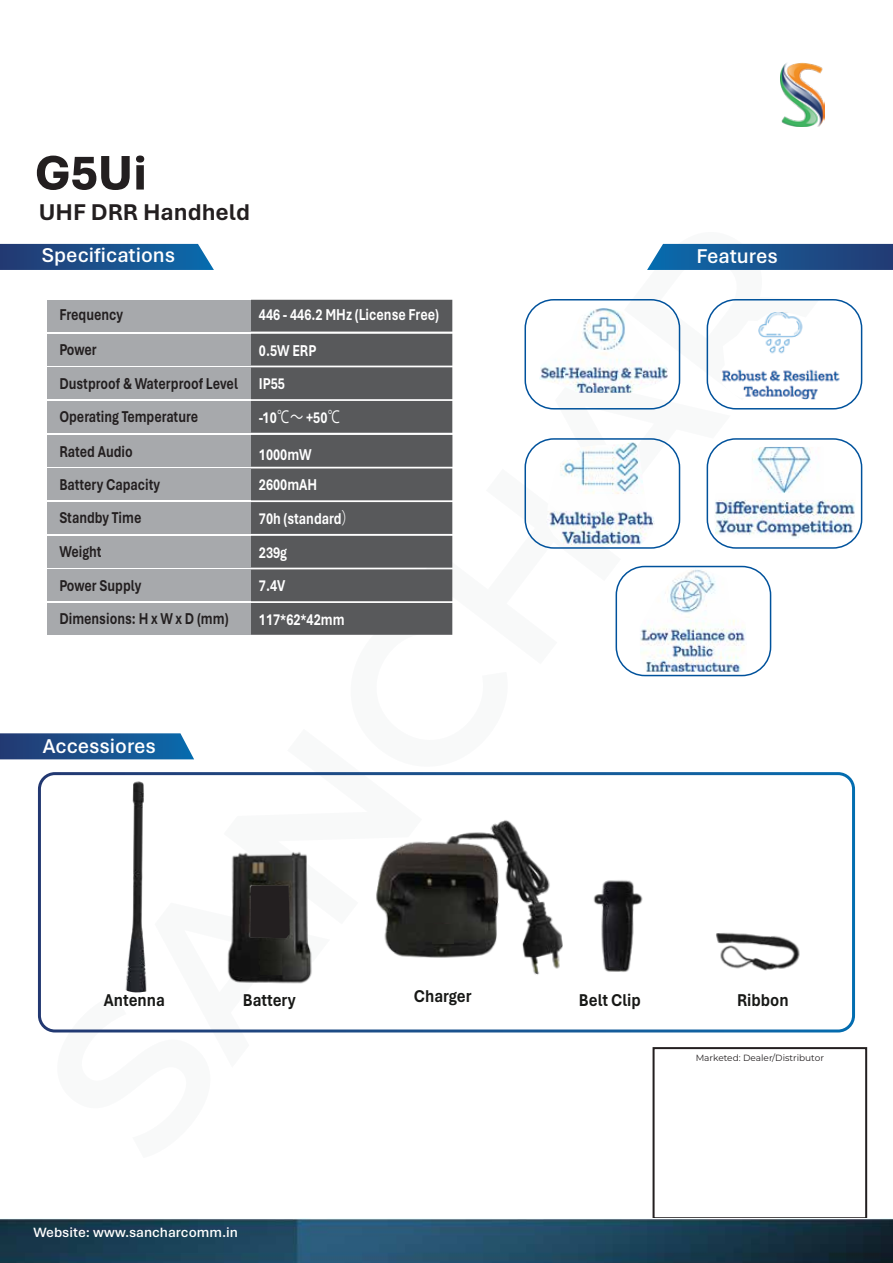
<style>
.page{position:relative;width:893px;height:1263px;background:#fff}
.page>*{position:absolute;margin:0;border:0;box-sizing:border-box;transform-origin:0 0}
.t1{font:800 51px "Aptos";color:#231f20}
.t2{font:700 24px "Aptos";color:#231f20}
.t3{font:600 21px "Aptos";color:#fff}
.t4{font:700 18px "Aptos";color:#171816;scale:.89 1}
.t5{font:700 16.5px/33.9px "Aptos";color:#231f20;scale:.81 1}
.t6{font:700 16.5px/33.3px "Aptos";color:#fff;scale:.81 1}
.t7{font:600 14.1px "Aptos";color:#fff}
.t8{font:9px "Montserrat";color:#231f20}
.s1{font-family:"Koz Go Pr 6 N";font-weight:400}
</style>
<div class="page">
<svg style="left:647px;top:244px;width:246px;height:26px;background:#205892"></svg>
<img style="left:780px;top:63px;width:45px;height:63px">
<img style="left:539px;top:308px;width:129px;height:85px">
<img style="left:722px;top:312px;width:118px;height:88px">
<img style="left:640px;top:569px;width:106px;height:103px">
<img style="left:547px;top:442px;width:108px;height:103px">
<div style="left:47px;top:300px;width:204px;height:32px;background:#a7a9ac"></div>
<div style="left:47px;top:401px;width:204px;height:32px;background:#a7a9ac"></div>
<div style="left:47px;top:334px;width:204px;height:32px;background:#a7a9ac"></div>
<div style="left:47px;top:367px;width:204px;height:32px;background:#a7a9ac"></div>
<div style="left:47px;top:502px;width:204px;height:32px;background:#a7a9ac"></div>
<div style="left:47px;top:435px;width:204px;height:32px;background:#a7a9ac"></div>
<div style="left:47px;top:468px;width:204px;height:32px;background:#a7a9ac"></div>
<div style="left:47px;top:603px;width:204px;height:32px;background:#a7a9ac"></div>
<div style="left:47px;top:536px;width:204px;height:32px;background:#a7a9ac"></div>
<div style="left:47px;top:569px;width:204px;height:32px;background:#a7a9ac"></div>
<svg style="left:251px;top:300px;width:201px;height:335px;background:#606163"></svg>
<div style="left:524px;top:299px;width:156px;height:110px;border:2px solid #00529c;border-radius:29px"></div>
<div style="left:707px;top:299px;width:155px;height:110px;border:2px solid #00529c;border-radius:29px"></div>
<div style="left:524px;top:438px;width:156px;height:111px;border:2px solid #00529c;border-radius:29px"></div>
<div style="left:707px;top:438px;width:155px;height:111px;border:2px solid #00529c;border-radius:29px"></div>
<div style="left:616px;top:566px;width:155px;height:110px;border:2px solid #00529c;border-radius:29px"></div>
<img style="left:752px;top:447px;width:60px;height:46px">
<img style="left:714px;top:500px;width:141px;height:39px">
<img style="left:593px;top:880px;width:50px;height:92px">
<img style="left:716px;top:933px;width:84px;height:38px">
<div style="left:38px;top:772px;width:817px;height:260px;border:3px solid #fff;border-radius:15px"></div>
<img style="left:125px;top:781px;width:22px;height:212px">
<img style="left:376px;top:820px;width:187px;height:155px">
<img style="left:432px;top:924px;width:21px;height:19px">
<img style="left:227px;top:852px;width:85px;height:132px">
<div style="left:250px;top:885px;width:39px;height:53px;background:#231f20"></div>
<img style="left:261px;top:954px;width:21px;height:13px">
<img style="left:261px;top:967px;width:21px;height:8px">
<svg style="left:0;top:244px;width:214px;height:26px;background:#215791"></svg>
<svg style="left:0;top:733px;width:194px;height:26px;background:#235993"></svg>
<div style="left:653px;top:1047px;width:214px;height:172px;background:#fff;border:2px solid #231f20"></div>
<img style="left:0;top:1218px;width:893px;height:45px">
<h1 class="t1" style="left:35px;top:138px;width:114px">G5Ui</h1>
<h2 class="t2" style="left:39px;top:196px;width:213px">UHF DRR Handheld</h2>
<p class="t3" style="left:42px;top:241px;width:135px">Specifications</p>
<p class="t5" style="left:59px;top:296px;width:80px;line-height:35.5px">Frequency<br>Power</p>
<p class="t5" style="left:59px;top:366px;width:222px">Dustproof &amp; Waterproof Level<br>Operating Temperature<br>Rated Audio</p>
<p class="t5" style="left:59px;top:467px;width:126px">Battery Capacity</p>
<p class="t5" style="left:59px;top:499px;width:103px">Standby Time</p>
<p class="t5" style="left:59px;top:534px;width:210px">Weight<br>Power Supply<br>Dimensions: H x W x D (mm)</p>
<p class="t6" style="left:259px;top:297px;width:224px">446 - 446.2 MHz (License Free)</p>
<p class="t6" style="left:259px;top:333px;width:73px">0.5W ERP</p>
<p class="t6" style="left:259px;top:366px;width:34px">IP55</p>
<p class="t6" style="left:259px;top:400px;width:103px">-10<span class="s1">℃～</span> +50<span class="s1">℃</span></p>
<p class="t6" style="left:259px;top:437px;width:67px">1000mW</p>
<p class="t6" style="left:259px;top:467px;width:120px">2600mAH<br>70h (standard<span class="s1">）</span></p>
<p class="t6" style="left:259px;top:535px;width:36px">239g</p>
<p class="t6" style="left:259px;top:568px;width:34px">7.4V</p>
<p class="t6" style="left:259px;top:602px;width:107px">117*62*42mm</p>
<p class="t3" style="left:43px;top:732px;width:115px">Accessiores</p>
<p class="t3" style="left:696px;top:241px;width:83px">Features</p>
<p class="t4" style="left:104px;top:988px;width:70px">Antenna</p>
<p class="t4" style="left:243px;top:988px;width:61px">Battery</p>
<p class="t4" style="left:414px;top:984px;width:66px">Charger</p>
<p class="t4" style="left:579px;top:988px;width:71px">Belt Clip</p>
<p class="t4" style="left:737px;top:988px;width:59px">Ribbon</p>
<p class="t7" style="left:33px;top:1222px;width:206px">Website: www.sancharcomm.in</p>
<p class="t8" style="left:696px;top:1051px;width:130px">Marketed: Dealer/Distributor</p>
</div>
